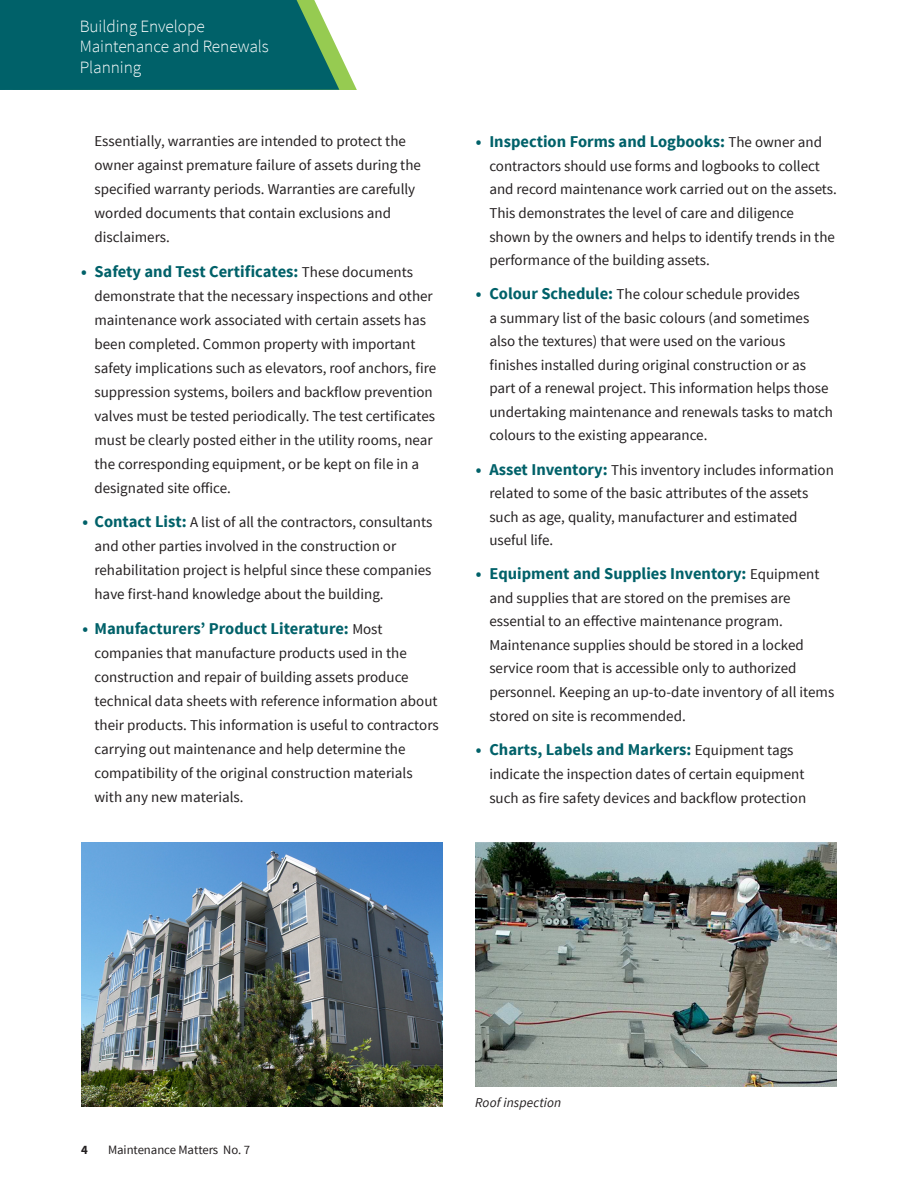
<style>
.page{position:relative;width:918px;height:1188px;background:#fff}
.page>*{position:absolute;margin:0;border:0;box-sizing:border-box;transform-origin:0 0}
.t1{font:300 17.25px/20.7px "Source Sans Pro";letter-spacing:-.005em;color:#fff}
.MM_Subhead_2{font:700 16.5px "Source Sans Pro";color:#006169}
.MM_Subhead_2-2{font:15px/24px "Source Sans Pro";color:#231f20}
.Photo_captions{font:italic 13.5px "Source Sans Pro";letter-spacing:.01em;color:#231f20}
.t2{font:12.75px "Source Sans Pro";letter-spacing:-.005em;color:#231f20}
.t3{font:700 12.75px "Source Sans Pro";color:#231f20}
.s1{font-weight:400;font-size:15px;color:#231f20}
.s2{font-weight:700;font-size:16.5px;color:#006169}
</style>
<div class="page">
<svg style="left:0;top:0;width:357px;height:90px;background:#166f70"></svg>
<img style="left:81px;top:842px;width:362px;height:265px">
<img style="left:475px;top:842px;width:362px;height:244px">
<p class="t1" style="left:80px;top:16px;width:191px">Building Envelope<br>Maintenance and Renewals<br>Planning</p>
<p class="MM_Subhead_2-2" style="left:94px;top:130px;width:328px">Essentially, warranties are intended to protect the owner against premature failure of assets during the specified warranty periods. Warranties are carefully worded documents that contain exclusions and disclaimers.</p>
<p class="MM_Subhead_2" style="left:81px;top:261px;width:334px">• Safety and Test Certificates: <span class="s1">These documents</span></p>
<p class="MM_Subhead_2-2" style="left:94px;top:284px;width:343px">demonstrate that the necessary inspections and other maintenance work associated with certain assets has been completed. Common property with important safety implications such as elevators, roof anchors, fire suppression systems, boilers and backflow prevention valves must be tested periodically. The test certificates must be clearly posted either in the utility rooms, near the corresponding equipment, or be kept on file in a designated site office.</p>
<p class="MM_Subhead_2-2" style="left:94px;top:511px;width:339px;text-indent:-12px"><span class="s2">• Contact List:</span> A list of all the contractors, consultants and other parties involved in the construction or rehabilitation project is helpful since these companies have first-hand knowledge about the building.</p>
<p class="MM_Subhead_2" style="left:82px;top:618px;width:302px">• Manufacturers’ Product Literature: <span class="s1">Most</span></p>
<p class="MM_Subhead_2-2" style="left:94px;top:641px;width:346px">companies that manufacture products used in the construction and repair of building assets produce technical data sheets with reference information about their products. This information is useful to contractors carrying out maintenance and help determine the compatibility of the original construction materials with any new materials.</p>
<p class="MM_Subhead_2" style="left:476px;top:131px;width:348px">• Inspection Forms and Logbooks: <span class="s1">The owner and</span></p>
<p class="MM_Subhead_2-2" style="left:489px;top:154px;width:349px;line-height:23.5px">contractors should use forms and logbooks to collect and record maintenance work carried out on the assets.<br>This demonstrates the level of care and diligence shown by the owners and helps to identify trends in the performance of the building assets.</p>
<p class="MM_Subhead_2-2" style="left:489px;top:283px;width:345px;line-height:23.5px;text-indent:-14px"><span class="s2">• Colour Schedule:</span> The colour schedule provides<br>a summary list of the basic colours (and sometimes also the textures) that were used on the various finishes installed during original construction or as part of a renewal project. This information helps those undertaking maintenance and renewals tasks to match colours to the existing appearance.</p>
<p class="MM_Subhead_2-2" style="left:489px;top:458px;width:346px;line-height:23.5px;text-indent:-14px"><span class="s2">• Asset Inventory:</span> This inventory includes information related to some of the basic attributes of the assets such as age, quality, manufacturer and estimated useful life.</p>
<p class="MM_Subhead_2" style="left:476px;top:563px;width:345px">• Equipment and Supplies Inventory: <span class="s1">Equipment</span></p>
<p class="MM_Subhead_2-2" style="left:489px;top:586px;width:346px;line-height:23.5px">and supplies that are stored on the premises are essential to an effective maintenance program.<br>Maintenance supplies should be stored in a locked service room that is accessible only to authorized personnel. Keeping an up-to-date inventory of all items stored on site is recommended.</p>
<p class="MM_Subhead_2" style="left:476px;top:739px;width:319px">• Charts, Labels and Markers: <span class="s1">Equipment tags</span></p>
<p class="MM_Subhead_2-2" style="left:489px;top:762px;width:318px">indicate the inspection dates of certain equipment such as fire safety devices and backflow protection</p>
<p class="t3" style="left:81px;top:1141px;width:8px">4</p>
<p class="t2" style="left:108px;top:1142px;width:144px">Maintenance Matters No. 7</p>
<p class="Photo_captions" style="left:475px;top:1094px;width:88px">Roof inspection</p>
</div>
